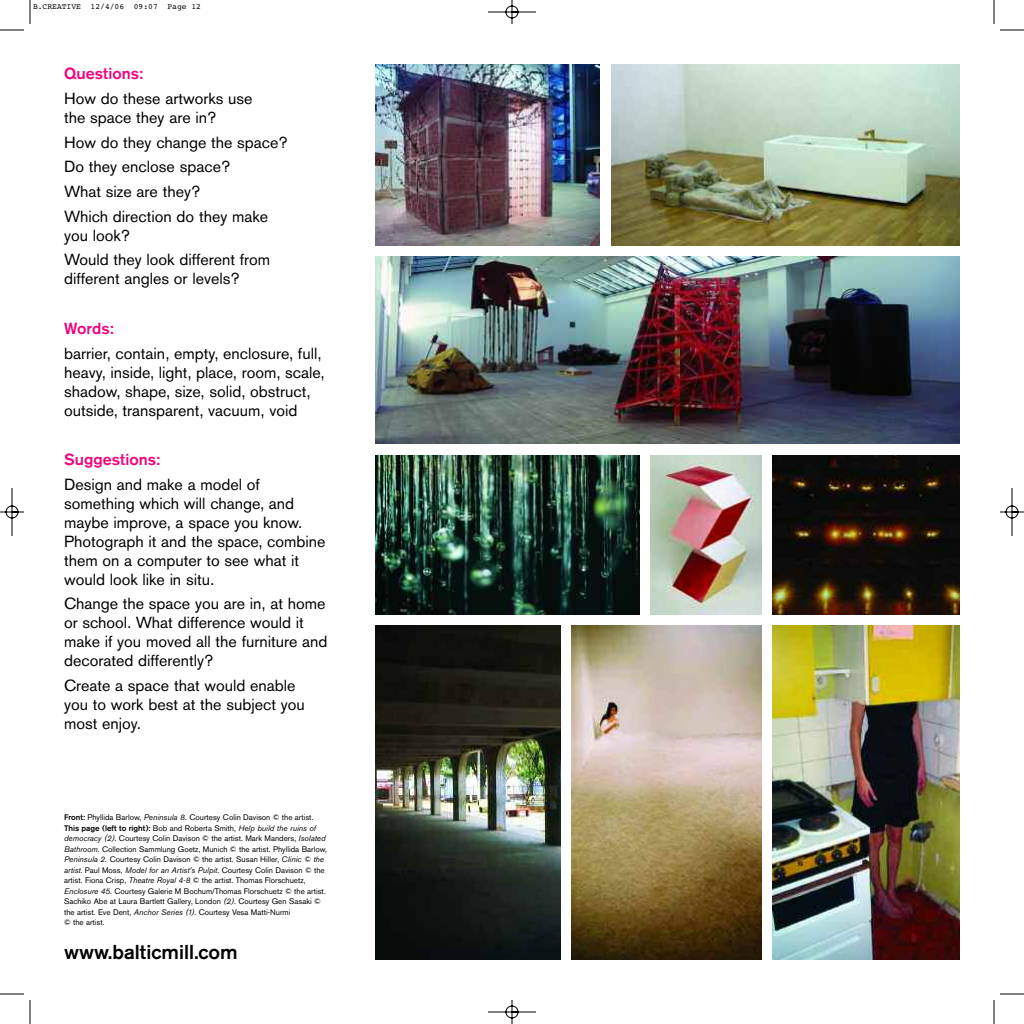
<style>
.page{position:relative;width:1024px;height:1024px;background:#fff}
.page>*{position:absolute;margin:0;border:0;box-sizing:border-box;transform-origin:0 0}
.t1{font:500 20px "Akzidenz Grotesk BQ";color:#000}
.t2{font:16px/19px "Akzidenz Grotesk BQ";color:#000}
.t3{font:500 16px "Akzidenz Grotesk BQ";color:#ef047e}
.t4{font:8px/10.5px "Akzidenz Grotesk BQ";color:#000}
.t5{font:8px "Courier";color:#000}
.s1{font-weight:500}
.s2{font-style:italic}
</style>
<div class="page">
<img style="left:0;top:0;width:1024px;height:1024px">
<p class="t5" style="left:33px;top:2px;width:170px">B.CREATIVE 12/4/06 09:07 Page 12</p>
<p class="t3" style="left:64px;top:65px;width:80px">Questions:</p>
<p class="t2" style="left:64px;top:89px;width:190px">How do these artworks use the space they are in?</p>
<p class="t2" style="left:64px;top:130px;width:225px;line-height:24.7px">How do they change the space?<br>Do they enclose space?<br>What size are they?<br>Which direction do they make</p>
<p class="t2" style="left:64px;top:223px;width:208px;line-height:24.7px">you look?<br>Would they look different from</p>
<p class="t2" style="left:64px;top:270px;width:177px">different angles or levels?</p>
<p class="t3" style="left:64px;top:319px;width:51px">Words:</p>
<p class="t2" style="left:64px;top:344px;width:262px">barrier, contain, empty, enclosure, full, heavy, inside, light, place, room, scale, shadow, shape, size, solid, obstruct, outside, transparent, vacuum, void</p>
<p class="t3" style="left:64px;top:450px;width:97px">Suggestions:</p>
<p class="t2" style="left:64px;top:475px;width:263px">Design and make a model of something which will change, and maybe improve, a space you know.<br>Photograph it and the space, combine them on a computer to see what it would look like in situ.</p>
<p class="t2" style="left:64px;top:594px;width:265px">Change the space you are in, at home or school. What difference would it make if you moved all the furniture and decorated differently?</p>
<p class="t2" style="left:64px;top:676px;width:242px">Create a space that would enable you to work best at the subject you most enjoy.</p>
<p class="t4" style="left:64px;top:812px;width:265px"><span class="s1">Front:</span> Phyllida Barlow, <span class="s2">Peninsula 8.</span> Courtesy Colin Davison © the artist.<br><span class="s1">This page (left to right):</span> Bob and Roberta Smith, <span class="s2">Help build the ruins of democracy (2).</span> Courtesy Colin Davison © the artist. Mark Manders, <span class="s2">Isolated Bathroom</span>. Collection Sammlung Goetz, Munich © the artist. Phyllida Barlow, <span class="s2">Peninsula 2.</span> Courtesy Colin Davison © the artist. Susan Hiller, <span class="s2">Clinic © the artist</span>. Paul Moss, <span class="s2">Model for an Artist’s Pulpit</span>. Courtesy Colin Davison © the artist. Fiona Crisp, <span class="s2">Theatre Royal 4-8</span> © the artist. Thomas Florschuetz, <span class="s2">Enclosure 45</span>. Courtesy Galerie M Bochum/Thomas Florschuetz © the artist.<br>Sachiko Abe at Laura Bartlett Gallery, London <span class="s2">(2)</span>. Courtesy Gen Sasaki © the artist. Eve Dent, <span class="s2">Anchor Series (1)</span>. Courtesy Vesa Matti-Nurmi<br>© the artist.</p>
<p class="t1" style="left:64px;top:941px;width:175px">www.balticmill.com</p>
</div>
